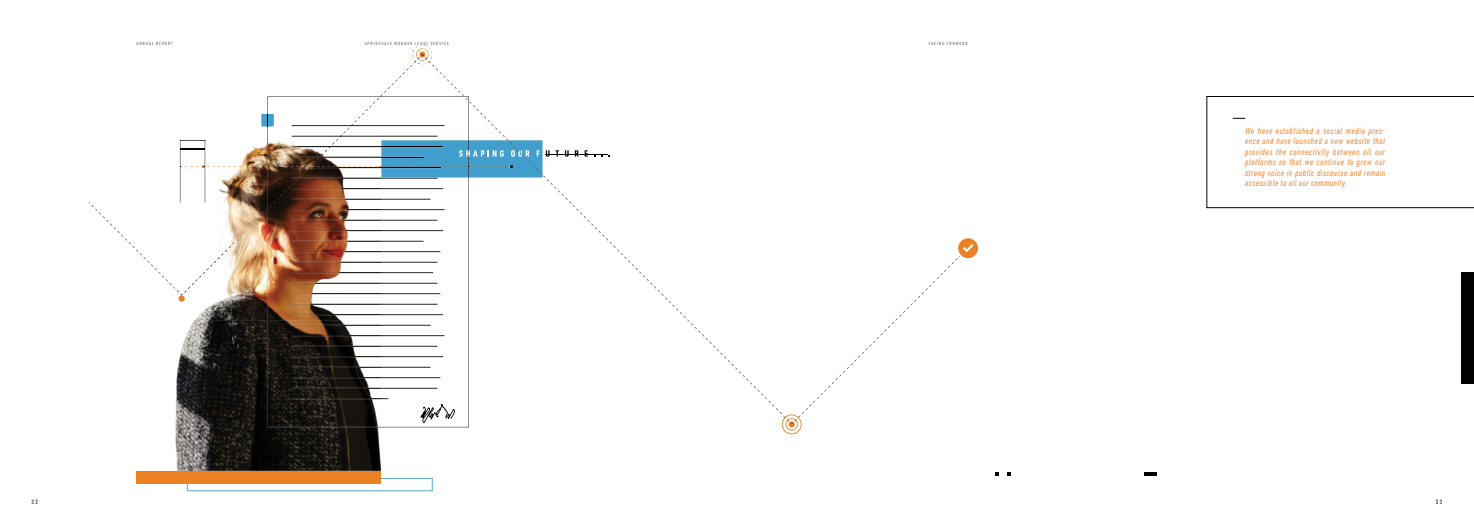
<style>
.page{position:relative;width:1474px;height:521px;background:#fff}
.page>*{position:absolute;margin:0;border:0;box-sizing:border-box;transform-origin:0 0}
.t1{font:italic 8.75px/10.5px "URWDIN Cond";letter-spacing:.05em;color:#ef8227;text-align:justify}
.t2{font:500 6.12px "URWDIN Cond";color:#231f20}
.t3{font:500 4.38px "URWDIN Cond";letter-spacing:.235em;color:#626568}
</style>
<div class="page">
<svg style="left:381px;top:96px;width:88px;height:331px"></svg>
<svg style="left:381px;top:293px;width:44px;height:1px"></svg>
<svg style="left:381px;top:304px;width:44px;height:1px"></svg>
<svg style="left:381px;top:314px;width:44px;height:1px"></svg>
<svg style="left:381px;top:325px;width:44px;height:1px"></svg>
<svg style="left:381px;top:335px;width:44px;height:1px"></svg>
<svg style="left:381px;top:346px;width:44px;height:1px"></svg>
<svg style="left:381px;top:356px;width:44px;height:1px"></svg>
<svg style="left:381px;top:367px;width:44px;height:1px"></svg>
<svg style="left:381px;top:377px;width:44px;height:1px"></svg>
<svg style="left:381px;top:388px;width:44px;height:1px"></svg>
<svg style="left:420px;top:404px;width:35px;height:19px"></svg>
<svg style="left:261px;top:57px;width:158px;height:235px"></svg>
<svg style="left:425px;top:57px;width:356px;height:364px"></svg>
<svg style="left:187px;top:478px;width:245px;height:13px"></svg>
<div style="left:136px;top:471px;width:245px;height:12px;background:#eb8024"></div>
<div style="left:958px;top:238px;width:20px;height:20px;background:#eb8024;border-radius:50%"></div>
<svg style="left:781px;top:244px;width:192px;height:190px"></svg>
<img style="left:175px;top:140px;width:206px;height:331px">
<img style="left:267px;top:179px;width:114px;height:248px">
<img style="left:292px;top:191px;width:89px;height:1px">
<img style="left:337px;top:188px;width:44px;height:1px">
<img style="left:292px;top:201px;width:89px;height:1px">
<img style="left:337px;top:199px;width:44px;height:1px">
<img style="left:292px;top:212px;width:89px;height:1px">
<img style="left:337px;top:209px;width:44px;height:1px">
<img style="left:292px;top:222px;width:89px;height:1px">
<img style="left:337px;top:220px;width:44px;height:1px">
<img style="left:292px;top:233px;width:89px;height:1px">
<img style="left:337px;top:230px;width:44px;height:1px">
<img style="left:292px;top:243px;width:89px;height:1px">
<img style="left:337px;top:241px;width:44px;height:1px">
<img style="left:292px;top:254px;width:89px;height:1px">
<img style="left:337px;top:251px;width:44px;height:1px">
<img style="left:292px;top:264px;width:89px;height:1px">
<img style="left:337px;top:262px;width:44px;height:1px">
<img style="left:337px;top:272px;width:44px;height:1px">
<img style="left:337px;top:283px;width:44px;height:1px">
<img style="left:292px;top:296px;width:89px;height:1px">
<img style="left:292px;top:293px;width:89px;height:1px">
<img style="left:292px;top:304px;width:89px;height:1px">
<img style="left:292px;top:317px;width:89px;height:1px">
<img style="left:292px;top:314px;width:89px;height:1px">
<img style="left:292px;top:327px;width:89px;height:1px">
<img style="left:292px;top:325px;width:89px;height:1px">
<img style="left:292px;top:338px;width:89px;height:1px">
<img style="left:292px;top:335px;width:89px;height:1px">
<img style="left:292px;top:348px;width:89px;height:1px">
<img style="left:292px;top:346px;width:89px;height:1px">
<img style="left:292px;top:359px;width:89px;height:1px">
<img style="left:292px;top:356px;width:89px;height:1px">
<img style="left:292px;top:367px;width:89px;height:1px">
<img style="left:292px;top:380px;width:89px;height:1px">
<img style="left:292px;top:377px;width:89px;height:1px">
<img style="left:292px;top:390px;width:89px;height:1px">
<img style="left:292px;top:388px;width:89px;height:1px">
<img style="left:292px;top:398px;width:89px;height:1px">
<img style="left:180px;top:140px;width:4px;height:62px">
<img style="left:184px;top:140px;width:153px;height:152px">
<svg style="left:89px;top:202px;width:96px;height:100px"></svg>
<svg style="left:180px;top:165px;width:26px;height:3px"></svg>
<svg style="left:292px;top:136px;width:257px;height:43px"></svg>
<img style="left:207px;top:166px;width:170px;height:1px">
<svg style="left:1232px;top:118px;width:13px;height:1px"></svg>
<div style="left:1206px;top:96px;width:267px;height:112px;border:1px solid #000"></div>
<svg style="left:1007px;top:472px;width:4px;height:4px"></svg>
<svg style="left:995px;top:472px;width:3px;height:4px"></svg>
<hr style="left:1144px;top:472px;width:12px;height:4px;background:#000">
<div style="left:1461px;top:272px;width:12px;height:112px;background:#000"></div>
<p class="t3" style="left:136px;top:40px;width:38px">ANNUAL REPORT</p>
<p class="t3" style="left:365px;top:40px;width:86px">SPRINGVALE MONASH LEGAL SERVICE</p>
<p class="t3" style="left:928px;top:40px;width:40px">FACING FORWARD</p>
<p class="t1" style="left:1245px;top:125px;width:142px">We have established a social media pres&shy;ence and have launched a new website that provides the connectivity between all our platforms so that we continue to grow our strong voice in public discourse and remain accessible to all our community.</p>
<p class="t2" style="left:32px;top:498px;width:8px">32</p>
<p class="t2" style="left:1435px;top:498px;width:8px">33</p>
</div>
